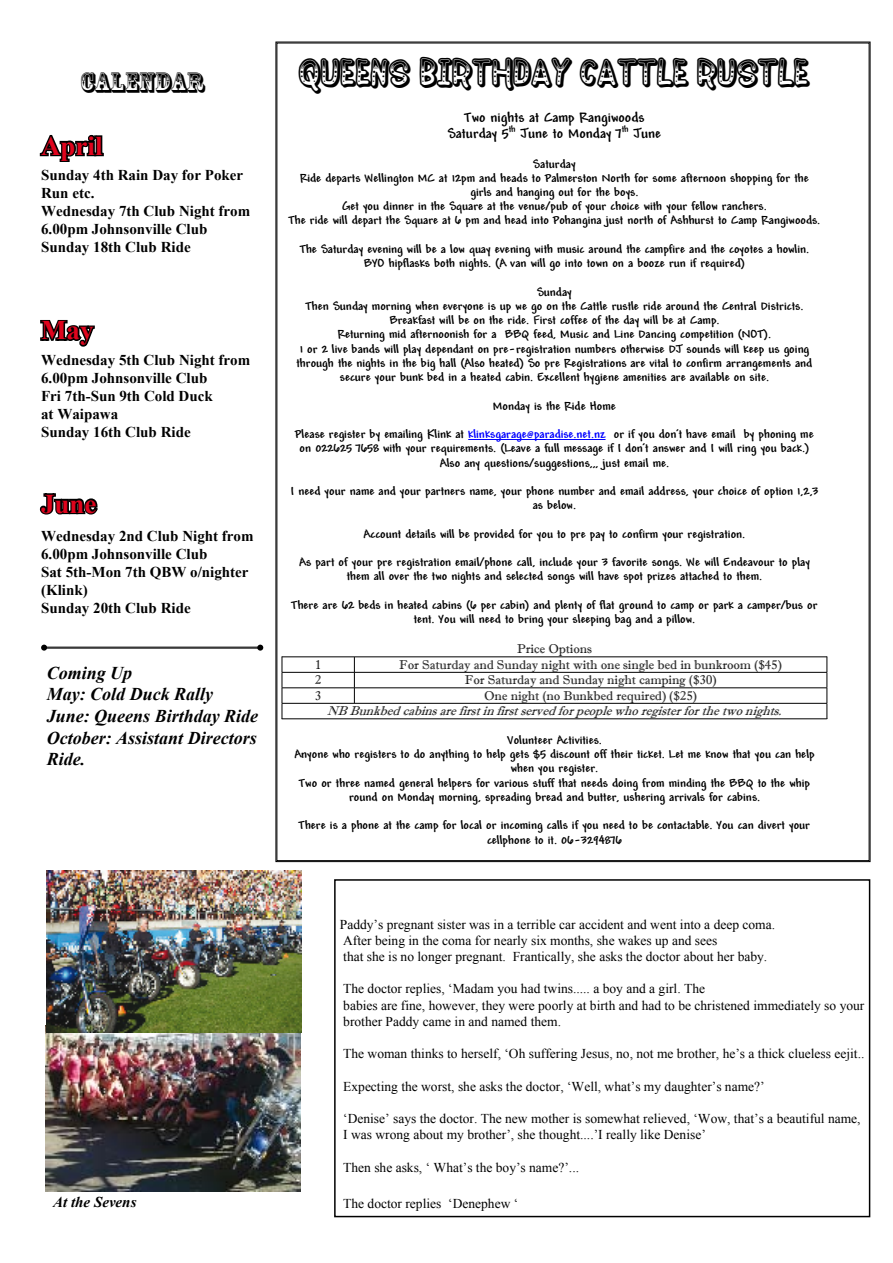
<style>
.page{position:relative;width:893px;height:1263px;background:#fff}
.page>*{position:absolute;margin:0;border:0;box-sizing:border-box;transform-origin:0 0}
.t1{font:29.7px "Jokewood";color:#000}
.t2{font:700 27px "Times New Roman";color:#e0041d}
.t3{font:27px "Rosewood Std";color:#000}
.t4{font:italic 700 18px/21.6px "Times New Roman";color:#000}
.t5{font:700 15px/18px "Times New Roman";color:#000}
.t6{font:italic 700 15px "Times New Roman";color:#000}
.t7{font:700 14.85px/16.6px "Andy";color:#000}
.t8{font:13.5px/16.2px "Times New Roman";color:#000}
.t9{font:700 12.75px/14.2px "Andy";color:#000;text-align:center}
.t10{font:12.75px "Imprint MT Shadow";color:#000}
.t11{font:italic 12.75px "Imprint MT Shadow";color:#000}
.t12{font:700 9.6px "Andy";color:#000}
.s1{color:#00f}
</style>
<div class="page">
<svg style="left:39px;top:493px;width:59px;height:22px"></svg>
<svg style="left:39px;top:134px;width:65px;height:28px"></svg>
<svg style="left:40px;top:320px;width:55px;height:27px"></svg>
<hr style="left:44px;top:647px;width:216px;height:1px;background:#000">
<hr style="left:44px;top:648px;width:216px;height:1px;background:#000">
<svg style="left:41px;top:645px;width:6px;height:6px"></svg>
<svg style="left:257px;top:645px;width:6px;height:6px"></svg>
<img style="left:46px;top:1032px;width:255px;height:159px">
<img style="left:46px;top:871px;width:255px;height:161px">
<div style="left:334px;top:879px;width:536px;height:338px;border:2px solid #000"></div>
<svg style="left:275px;top:42px;width:596px;height:820px"></svg>
<h2 class="t3" style="left:80px;top:66px;width:127px">CALENDAR</h2>
<h2 class="t2" style="left:41px;top:127px;width:63px">April</h2>
<p class="t5" style="left:41px;top:166px;width:211px">Sunday 4th Rain Day for Poker<br>Run etc.<br>Wednesday 7th Club Night from<br>6.00pm Johnsonville Club<br>Sunday 18th Club Ride</p>
<h2 class="t2" style="left:41px;top:312px;width:54px">May</h2>
<p class="t5" style="left:41px;top:351px;width:211px">Wednesday 5th Club Night from<br>6.00pm Johnsonville Club<br>Fri 7th-Sun 9th Cold Duck<br>at Waipawa<br>Sunday 16th Club Ride</p>
<h2 class="t2" style="left:41px;top:485px;width:57px">June</h2>
<p class="t5" style="left:41px;top:526px;width:214px">Wednesday 2nd Club Night from<br>6.00pm Johnsonville Club<br>Sat 5th-Mon 7th QBW o/nighter (Klink)<br>Sunday 20th Club Ride</p>
<h3 class="t4" style="left:47px;top:661px;width:213px">Coming Up<br>May: Cold Duck Rally<br>June: Queens Birthday Ride<br>October: Assistant Directors<br>Ride.</h3>
<p class="t6" style="left:53px;top:1192px;width:85px">At the Sevens</p>
<h1 class="t1" style="left:299px;top:55px;width:512px">Queens Birthday Cattle Rustle</h1>
<p class="t7" style="left:448px;top:110px;width:198px;text-indent:16px">Two nights at Camp Rangiwoods<br>Saturday 5</p>
<p class="t12" style="left:509px;top:123px;width:8px">th</p>
<p class="t7" style="left:521px;top:126px;width:103px">June to Monday 7</p>
<p class="t12" style="left:622px;top:123px;width:9px">th</p>
<p class="t7" style="left:633px;top:126px;width:29px">June</p>
<p class="t9" style="left:288px;top:157px;width:533px">Saturday<br>Ride departs Wellington MC at 12pm and heads to Palmerston North for some afternoon shopping for the girls and hanging out for the boys.<br>Get you dinner in the Square at the venue/pub of your choice with your fellow ranchers.<br>The ride will depart the Square at 6 pm and head into Pohangina just north of Ashhurst to Camp Rangiwoods.</p>
<p class="t9" style="left:300px;top:242px;width:511px">The Saturday evening will be a low quay evening with music around the campfire and the coyotes a howlin.<br>BYO hipflasks both nights. (A van will go into town on a booze run if required)</p>
<p class="t9" style="left:296px;top:285px;width:517px">Sunday<br>Then Sunday morning when everyone is up we go on the Cattle rustle ride around the Central Districts.<br>Breakfast will be on the ride. First coffee of the day will be at Camp.<br>Returning mid afternoonish for a BBQ feed, Music and Line Dancing competition (NOT).<br>1 or 2 live bands will play dependant on pre-registration numbers otherwise DJ sounds will keep us going through the nights in the big hall (Also heated) So pre Registrations are vital to confirm arrangements and secure your bunk bed in a heated cabin. Excellent hygiene amenities are available on site.</p>
<p class="t9" style="left:493px;top:399px;width:125px">Monday is the Ride Home</p>
<p class="t9" style="left:295px;top:428px;width:520px">Please register by emailing Klink at <span class="s1">klinksgarage@paradise.net.nz</span> or if you don’t have email by phoning me on 022625 7658 with your requirements. (Leave a full message if I don’t answer and I will ring you back.)<br>Also any questions/suggestions,,, just email me.</p>
<p class="t9" style="left:291px;top:484px;width:529px">I need your name and your partners name, your phone number and email address, your choice of option 1,2,3 as below.</p>
<p class="t9" style="left:364px;top:527px;width:383px">Account details will be provided for you to pre pay to confirm your registration.</p>
<p class="t9" style="left:299px;top:556px;width:512px">As part of your pre registration email/phone call, include your 3 favorite songs. We will Endeavour to play them all over the two nights and selected songs will have spot prizes attached to them.</p>
<p class="t9" style="left:291px;top:598px;width:528px">There are 62 beds in heated cabins (6 per cabin) and plenty of flat ground to camp or park a camper/bus or tent. You will need to bring your sleeping bag and a pillow.</p>
<p class="t10" style="left:517px;top:641px;width:76px">Price Options</p>
<p class="t10" style="left:315px;top:657px;width:7px">1</p>
<p class="t10" style="left:399px;top:657px;width:384px">For Saturday and Sunday night with one single bed in bunkroom ($45)</p>
<p class="t10" style="left:315px;top:672px;width:8px">2</p>
<p class="t10" style="left:465px;top:672px;width:253px">For Saturday and Sunday night camping ($30)</p>
<p class="t10" style="left:315px;top:688px;width:8px">3</p>
<p class="t10" style="left:484px;top:688px;width:214px">One night (no Bunkbed required) ($25)</p>
<p class="t11" style="left:327px;top:703px;width:461px">NBBunkbedcabinsarefirstinfirstservedforpeoplewhoregisterforthetwonights.</p>
<p class="t9" style="left:294px;top:733px;width:522px">Volunteer Activities.<br>Anyone who registers to do anything to help gets $5 discount off their ticket. Let me know that you can help when you register.<br>Two or three named general helpers for various stuff that needs doing from minding the BBQ to the whip round on Monday morning, spreading bread and butter, ushering arrivals for cabins.</p>
<p class="t9" style="left:299px;top:819px;width:513px">There is a phone at the camp for local or incoming calls if you need to be contactable. You can divert your cellphone to it. 06-3294876</p>
<p class="t8" style="left:340px;top:916px;width:437px">Paddy’s pregnant sister was in a terrible car accident and went into a deep coma.<br>After being in the coma for nearly six months, she wakes up and sees<br>that she is no longer pregnant. Frantically, she asks the doctor about her baby.</p>
<p class="t8" style="left:343px;top:980px;width:523px">The doctor replies, ‘Madam you had twins..... a boy and a girl. The<br>babies are fine, however, they were poorly at birth and had to be christened immediately so your brother Paddy came in and named them.</p>
<p class="t8" style="left:343px;top:1045px;width:523px">The woman thinks to herself, ‘Oh suffering Jesus, no, not me brother, he’s a thick clueless eejit..</p>
<p class="t8" style="left:343px;top:1078px;width:423px">Expecting the worst, she asks the doctor, ‘Well, what’s my daughter’s name?’</p>
<p class="t8" style="left:343px;top:1110px;width:519px">‘Denise’ says the doctor. The new mother is somewhat relieved, ‘Wow, that’s a beautiful name,<br>I was wrong about my brother’, she thought....’I really like Denise’</p>
<p class="t8" style="left:343px;top:1159px;width:237px">Then she asks, ‘ What’s the boy’s name?’...</p>
<p class="t8" style="left:343px;top:1195px;width:177px">The doctor replies ‘Denephew ‘</p>
</div>
